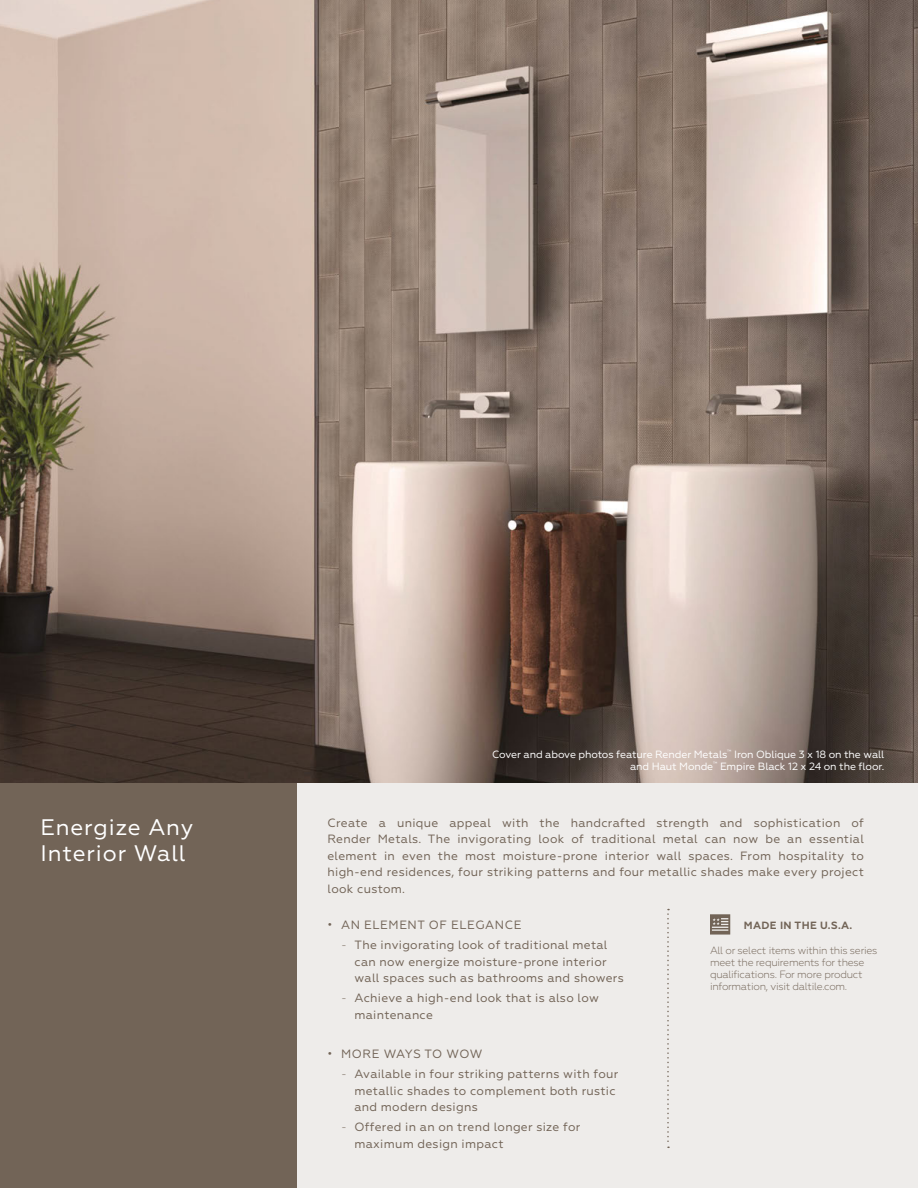
<style>
.page{position:relative;width:918px;height:1188px;background:#fff}
.page>*{position:absolute;margin:0;border:0;box-sizing:border-box;transform-origin:0 0}
.t1{font:22.5px/25.5px "Geometria";letter-spacing:.04em;color:#fff}
.t2{font:12px/16.5px "Geometria";letter-spacing:.025em;color:#726457}
.t3{font:12px "Geometria";letter-spacing:.05em;color:#726457}
.t4{font:300 10.5px/12px "Geometria";letter-spacing:-.025em;color:#726457}
.t5{font:10.5px/12px "Geometria";letter-spacing:-.01em;color:#fff;text-align:right}
.t6{font:700 10.5px "Geometria";letter-spacing:.035em;color:#726457}
.s1{font-weight:300}
</style>
<div class="page">
<img style="left:0;top:0;width:918px;height:783px">
<div style="left:297px;top:783px;width:621px;height:405px;background:#eeecea"></div>
<div style="left:0;top:783px;width:297px;height:405px;background:#726457"></div>
<svg style="left:667px;top:909px;width:2px;height:239px"></svg>
<svg style="left:710px;top:914px;width:20px;height:21px"></svg>
<h1 class="t1" style="left:40px;top:814px;width:154px">Energize Any<br>Interior Wall</h1>
<p class="t5" style="left:492px;top:748px;width:394px">Cover and above photos feature Render Metals<sup>™</sup> Iron Oblique 3 x 18 on the wall and Haut Monde<sup>™</sup> Empire Black 12 x 24 on the floor.</p>
<p class="t2" style="left:328px;top:814px;width:538px;text-align:justify">Create a unique appeal with the handcrafted strength and sophistication of Render Metals. The invigorating look of traditional metal can now be an essential element in even the most moisture-prone interior wall spaces. From hospitality to high-end residences, four striking patterns and four metallic shades make every project look custom.</p>
<p class="t6" style="left:744px;top:919px;width:110px">MADE IN THE U.S.A.</p>
<p class="t4" style="left:710px;top:945px;width:169px">All or select items within this series meet the requirements for these qualifications. For more product information, visit daltile.com.</p>
<p class="t3" style="left:328px;top:918px;width:195px">• AN ELEMENT OF ELEGANCE</p>
<p class="t2" style="left:355px;top:937px;width:271px;text-indent:-14px"><span class="s1">-</span> The invigorating look of traditional metal can now energize moisture-prone interior wall spaces such as bathrooms and showers</p>
<p class="t2" style="left:355px;top:990px;width:246px;text-indent:-14px"><span class="s1">-</span> Achieve a high-end look that is also low maintenance</p>
<p class="t2" style="left:328px;top:1046px;width:156px">• MORE WAYS TO WOW</p>
<p class="t2" style="left:355px;top:1066px;width:265px;text-indent:-14px"><span class="s1">-</span> Available in four striking patterns with four metallic shades to complement both rustic and modern designs</p>
<p class="t2" style="left:355px;top:1119px;width:227px;text-indent:-14px"><span class="s1">-</span> Offered in an on trend longer size for maximum design impact</p>
</div>
